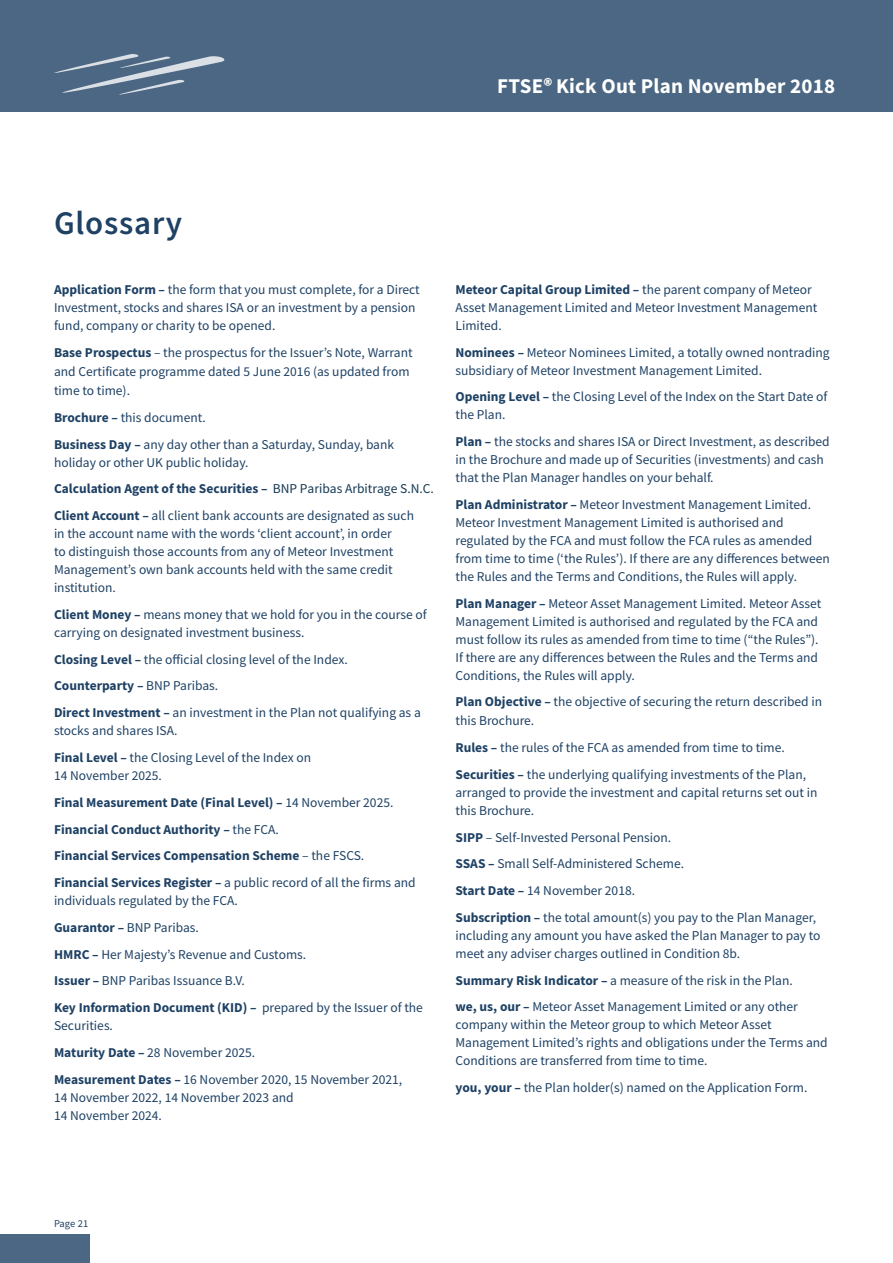
<style>
.page{position:relative;width:893px;height:1263px;background:#fff}
.page>*{position:absolute;margin:0;border:0;box-sizing:border-box;transform-origin:0 0}
.t1{font:600 33px "Source Sans Pro";letter-spacing:.025em;color:#1e4164}
.t2{font:700 21px "Source Sans Pro";letter-spacing:.01em;color:#fff}
.t3{font:13.5px/18px "Source Sans Pro";color:#1e4164}
.t4{font:700 13.5px/26.7px "Source Sans Pro";color:#1e4164}
.t5{font:10.5px "Source Sans Pro";letter-spacing:.005em;color:#1e4164}
.s1{font-family:"ITC Stone Sans Com"}
.s2{font-weight:700}
.s3{color:#133853}
.s4{font-weight:400}
</style>
<div class="page">
<div style="left:0;top:0;width:893px;height:112px;background:#4b6783"></div>
<svg style="left:54px;top:54px;width:171px;height:41px"></svg>
<div style="left:0;top:1234px;width:89px;height:29px;background:#4b6783"></div>
<h2 class="t2" style="left:497px;top:72px;width:339px">FTSE<span class="s1">®</span> Kick Out Plan November 2018</h2>
<h1 class="t1" style="left:54px;top:201px;width:130px">Glossary</h1>
<p class="t3" style="left:54px;top:280px;width:367px"><span class="s2">Application Form –</span> the form that you must complete, for a Direct<br>Investment, stocks and shares ISA or an investment by a pension fund, company or charity to be opened.</p>
<p class="t3" style="left:54px;top:343px;width:360px;line-height:18.8px"><span class="s2">Base Prospectus</span> – the prospectus for the Issuer’s Note, Warrant and Certificate programme dated 5 June 2016 (as updated from time to time).</p>
<p class="t3" style="left:54px;top:404px;width:342px;line-height:26.7px"><span class="s2">Brochure –</span> this document.<br><span class="s2">Business Day –</span> any day other than a Saturday, Sunday, bank</p>
<p class="t3" style="left:54px;top:449px;width:381px;line-height:26.7px">holiday or other UK public holiday.<br><span class="s2">Calculation Agent of the Securities –</span> <span class="s3">BNP Paribas Arbitrage S.N.C.<br></span><span class="s2">Client Account –</span> all client bank accounts are designated as such</p>
<p class="t3" style="left:54px;top:525px;width:341px;text-align:justify">in the account name with the words ‘client account’, in order to distinguish those accounts from any of Meteor Investment Management’s own bank accounts held with the same credit institution.</p>
<p class="t3" style="left:54px;top:605px;width:374px"><span class="s2">Client Money –</span> means money that we hold for you in the course of carrying on designated investment business.</p>
<p class="t3" style="left:54px;top:646px;width:368px;line-height:26.7px"><span class="s2">Closing Level –</span> the official closing level of the Index.<br><span class="s2">Counterparty –</span> BNP Paribas.<br><span class="s2">Direct Investment –</span> an investment in the Plan not qualifying as a</p>
<p class="t3" style="left:54px;top:717px;width:259px;line-height:26.7px">stocks and shares ISA.<br><span class="s2">Final Level –</span> the Closing Level of the Index on</p>
<p class="t4" style="left:54px;top:762px;width:363px"><span class="s4">14 November 2025.<br></span>Final Measurement Date (Final Level) – <span class="s4">14 November 2025.<br></span>Financial Conduct Authority – <span class="s4">the FCA.<br></span>Financial Services Compensation Scheme <span class="s4">– the FSCS.<br></span>Financial Services Register – <span class="s4">a public record of all the firms and</span></p>
<p class="t3" style="left:54px;top:887px;width:370px;line-height:26.7px">individuals regulated by the FCA.<br><span class="s2">Guarantor –</span> BNP Paribas.<br><span class="s2">HMRC –</span> Her Majesty’s Revenue and Customs.<br><span class="s2">Issuer –</span> BNP Paribas Issuance B.V.<br><span class="s2">Key Information Document (KID) –</span> prepared by the Issuer of the</p>
<p class="t3" style="left:54px;top:1012px;width:350px;line-height:26.7px">Securities.<br><span class="s2">Maturity Date –</span> 28 November 2025.<br><span class="s2">Measurement Dates –</span> 16 November 2020, 15 November 2021,</p>
<p class="t3" style="left:54px;top:1088px;width:241px">14 November 2022, 14 November 2023 and<br>14 November 2024.</p>
<p class="t3" style="left:455px;top:280px;width:363px"><span class="s2">Meteor Capital Group Limited –</span> the parent company of Meteor<br>Asset Management Limited and Meteor Investment Management<br>Limited.</p>
<p class="t3" style="left:455px;top:343px;width:376px"><span class="s2">Nominees –</span> Meteor Nominees Limited, a totally owned nontrading subsidiary of Meteor Investment Management Limited.</p>
<p class="t3" style="left:455px;top:388px;width:373px"><span class="s2">Opening Level –</span> the Closing Level of the Index on the Start Date of the Plan.</p>
<p class="t3" style="left:455px;top:433px;width:376px"><span class="s2">Plan –</span> the stocks and shares ISA or Direct Investment, as described in the Brochure and made up of Securities (investments) and cash that the Plan Manager handles on your behalf.</p>
<p class="t3" style="left:455px;top:495px;width:376px"><span class="s2">Plan Administrator –</span> Meteor Investment Management Limited.<br>Meteor Investment Management Limited is authorised and regulated by the FCA and must follow the FCA rules as amended from time to time (‘the Rules’). If there are any differences between the Rules and the Terms and Conditions, the Rules will apply.</p>
<p class="t3" style="left:455px;top:594px;width:367px"><span class="s2">Plan Manager –</span> Meteor Asset Management Limited. Meteor Asset Management Limited is authorised and regulated by the FCA and must follow its rules as amended from time to time (“the Rules”).<br>If there are any differences between the Rules and the Terms and Conditions, the Rules will apply.</p>
<p class="t3" style="left:455px;top:692px;width:368px;line-height:18.8px"><span class="s2">Plan Objective –</span> the objective of securing the return described in this Brochure.</p>
<p class="t3" style="left:455px;top:734px;width:352px;line-height:26.7px"><span class="s2">Rules –</span> the rules of the FCA as amended from time to time.<br><span class="s2">Securities –</span> the underlying qualifying investments of the Plan,</p>
<p class="t3" style="left:455px;top:783px;width:363px">arranged to provide the investment and capital returns set out in this Brochure.</p>
<p class="t3" style="left:455px;top:823px;width:362px;line-height:26.7px"><span class="s2">SIPP</span> – Self-Invested Personal Pension.<br><span class="s2">SSAS –</span> Small Self-Administered Scheme.<br><span class="s2">Start Date –</span> 14 November 2018.<br><span class="s2">Subscription –</span> the total amount(s) you pay to the Plan Manager,</p>
<p class="t3" style="left:455px;top:926px;width:367px">including any amount you have asked the Plan Manager to pay to meet any adviser charges outlined in Condition 8b.</p>
<p class="t3" style="left:455px;top:967px;width:344px;line-height:26.7px"><span class="s2">Summary Risk Indicator –</span> a measure of the risk in the Plan. <span class="s2">we, us, our –</span> Meteor Asset Management Limited or any other</p>
<p class="t3" style="left:455px;top:1016px;width:374px">company within the Meteor group to which Meteor Asset<br>Management Limited’s rights and obligations under the Terms and<br>Conditions are transferred from time to time.</p>
<p class="t3" style="left:455px;top:1078px;width:353px"><span class="s2">you, your –</span> the Plan holder(s) named on the Application Form.</p>
<p class="t5" style="left:54px;top:1217px;width:36px">Page 21</p>
</div>
